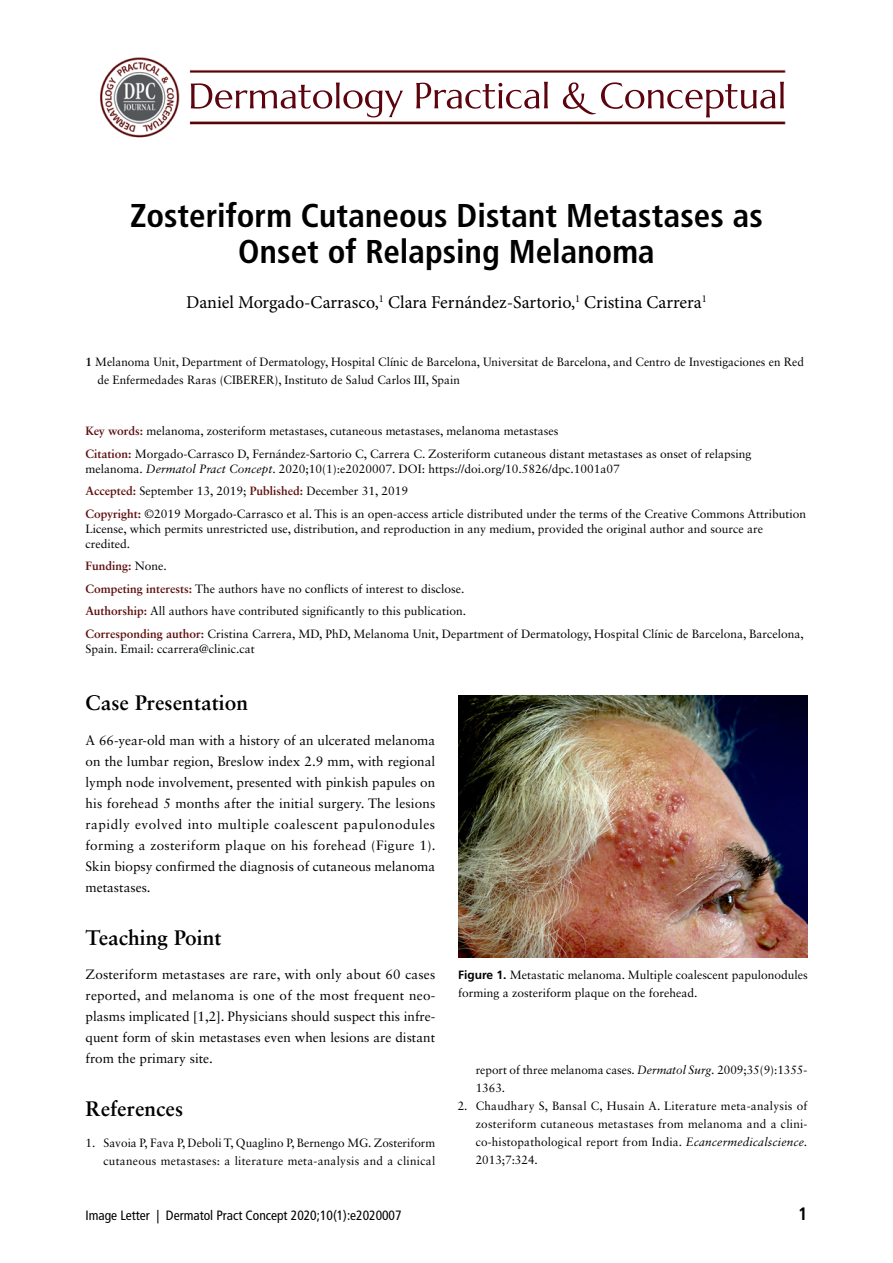
<style>
.page{position:relative;width:893px;height:1263px;background:#fff}
.page>*{position:absolute;margin:0;border:0;box-sizing:border-box;transform-origin:0 0}
._1-T1{font:700 condensed 33px/36px "Frutiger LT Std";color:#000;text-align:center}
.t1{font:700 21px "Sabon LT Std";letter-spacing:.005em;color:#000}
._2-A{font:18px "Minion Pro";color:#000}
.t2{font:700 condensed 18px "Frutiger LT Std";color:#000}
.FL{font:13.5px/21px "Sabon LT Std";color:#000;text-align:justify}
.t3{font:condensed 13.5px "Frutiger LT Std";color:#000}
._5_KeyWords__Copyrig{font:12px/15px "Sabon LT Std";color:#000}
.RF1_hard_numbers{font:12px/18px "Sabon LT Std";letter-spacing:.015em;color:#000;text-align:right}
._3-Author_info{font:12px/18px "Sabon LT Std";color:#000}
.Figure_legend{font:12px/18px "Sabon LT Std";color:#000}
._4_Keywords__etc___1{font:12px "Sabon LT Std";color:#000}
._5_KeyWords__Copyrig-2{font:700 12px "Sabon LT Std";color:#5f0f0f}
.s1{font-weight:700}
.s2{font-weight:700;color:#5f0f0f}
.s3{font-style:italic}
.s4{font-weight:400;color:#000}
.s5{font-family:"Frutiger LT Std";font-weight:700}
</style>
<div class="page">
<img style="left:100px;top:57px;width:686px;height:81px">
<img style="left:458px;top:695px;width:350px;height:262px">
<p class="_1-T1" style="left:130px;top:197px;width:634px">Zosteriform Cutaneous Distant Metastases as<br>Onset of Relapsing Melanoma</p>
<p class="_2-A" style="left:186px;top:290px;width:522px">Daniel Morgado-Carrasco,<sup>1</sup> Clara Fernández-Sartorio,<sup>1</sup> Cristina Carrera<sup>1</sup></p>
<p class="_3-Author_info" style="left:98px;top:353px;width:708px;text-indent:-12px"><span class="s1">1</span> Melanoma Unit, Department of Dermatology, Hospital Clínic de Barcelona, Universitat de Barcelona, and Centro de Investigaciones en Red de Enfermedades Raras (CIBERER), Instituto de Salud Carlos III, Spain</p>
<p class="_4_Keywords__etc___1" style="left:86px;top:424px;width:474px"><span class="s2">Key words:</span> melanoma, zosteriform metastases, cutaneous metastases, melanoma metastases</p>
<p class="_5_KeyWords__Copyrig" style="left:86px;top:446px;width:668px"><span class="s2">Citation:</span> Morgado-Carrasco D, Fernández-Sartorio C, Carrera C. Zosteriform cutaneous distant metastases as onset of relapsing melanoma. <span class="s3">Dermatol Pract Concept</span>. 2020;10(1):e2020007. DOI: https://doi.org/10.5826/dpc.1001a07</p>
<p class="_5_KeyWords__Copyrig" style="left:86px;top:483px;width:324px"><span class="s2">Accepted:</span> September 13, 2019; <span class="s2">Published:</span> December 31, 2019</p>
<p class="_5_KeyWords__Copyrig" style="left:86px;top:506px;width:722px"><span class="s2">Copyright:</span> ©2019 Morgado-Carrasco et al. This is an open-access article distributed under the terms of the Creative Commons Attribution<br>License, which permits unrestricted use, distribution, and reproduction in any medium, provided the original author and source are credited.</p>
<p class="_5_KeyWords__Copyrig-2" style="left:86px;top:559px;width:83px">Funding: <span class="s4">None.</span></p>
<p class="_5_KeyWords__Copyrig" style="left:86px;top:581px;width:380px"><span class="s2">Competing interests:</span> The authors have no conflicts of interest to disclose.</p>
<p class="_5_KeyWords__Copyrig" style="left:86px;top:603px;width:382px"><span class="s2">Authorship:</span> All authors have contributed significantly to this publication.</p>
<p class="_5_KeyWords__Copyrig" style="left:86px;top:626px;width:720px"><span class="s2">Corresponding author:</span> Cristina Carrera, MD, PhD, Melanoma Unit, Department of Dermatology, Hospital Clínic de Barcelona, Barcelona,<br>Spain. Email: ccarrera@clinic.cat</p>
<h1 class="t1" style="left:86px;top:690px;width:164px">Case Presentation</h1>
<p class="FL" style="left:86px;top:730px;width:352px">A 66-year-old man with a history of an ulcerated melanoma on the lumbar region, Breslow index 2.9 mm, with regional lymph node involvement, presented with pinkish papules on his forehead 5 months after the initial surgery. The lesions rapidly evolved into multiple coalescent papulonodules forming a zosteriform plaque on his forehead (Figure 1).<br>Skin biopsy confirmed the diagnosis of cutaneous melanoma metastases.</p>
<h1 class="t1" style="left:86px;top:924px;width:138px">Teaching Point</h1>
<p class="FL" style="left:86px;top:964px;width:351px">Zosteriform metastases are rare, with only about 60 cases reported, and melanoma is one of the most frequent neo&shy;plasms implicated [1,2]. Physicians should suspect this infre&shy;quent form of skin metastases even when lesions are distant from the primary site.</p>
<h1 class="t1" style="left:86px;top:1095px;width:99px">References</h1>
<p class="RF1_hard_numbers" style="left:86px;top:1134px;width:351px">1. Savoia P, Fava P, Deboli T, Quaglino P, Bernengo MG. Zosteriform cutaneous metastases: a literature meta-analysis and a clinical</p>
<p class="Figure_legend" style="left:458px;top:965px;width:351px"><span class="s5">Figure 1.</span> Metastatic melanoma. Multiple coalescent papulonodules forming a zosteriform plaque on the forehead.</p>
<p class="RF1_hard_numbers" style="left:476px;top:1061px;width:333px;text-align:left">report of three melanoma cases. <span class="s3">Dermatol Surg.</span> 2009;35(9):1355-<br>1363.</p>
<p class="RF1_hard_numbers" style="left:476px;top:1097px;width:333px;text-align:justify;text-indent:-18px">2. Chaudhary S, Bansal C, Husain A. Literature meta-analysis of zosteriform cutaneous metastases from melanoma and a clini&shy;co-histopathological report from India. <span class="s3">Ecancermedicalscience.<br></span>2013;7:324.</p>
<p class="t3" style="left:86px;top:1208px;width:318px">Image Letter | Dermatol Pract Concept 2020;10(1):e2020007</p>
<h3 class="t2" style="left:798px;top:1203px;width:11px">1</h3>
</div>
